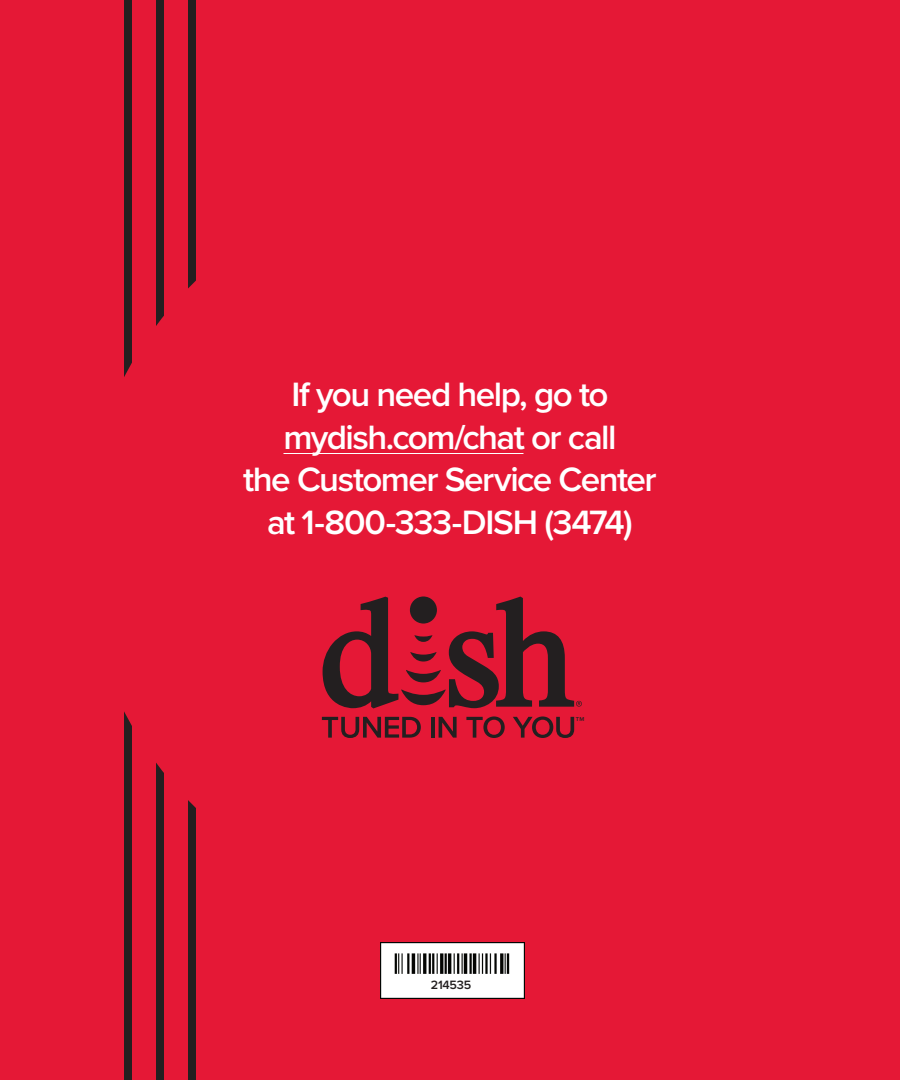
<style>
.page{position:relative;width:900px;height:1080px;background:#e51836}
.page>*{position:absolute;margin:0;border:0;box-sizing:border-box;transform-origin:0 0}
.t1{font:600 35px/42.5px "Proxima Nova";letter-spacing:-.045em;color:#fff;text-align:center}
.t2{font:600 12.5px "Proxima Nova";letter-spacing:-.02em;color:#231f20}
.t3{font:600 5.75px "Proxima Nova";color:#231f20}
</style>
<div class="page">
<div style="left:189px;top:0;width:7px;height:1080px;background:#231f20"></div>
<div style="left:156px;top:0;width:8px;height:1080px;background:#231f20"></div>
<div style="left:124px;top:0;width:7px;height:1080px;background:#231f20"></div>
<div style="left:84px;top:178px;width:732px;height:732px;background:#e51836;border-radius:50%"></div>
<hr style="left:283px;top:453px;width:240px;height:1px;background:#fff">
<img style="left:380px;top:943px;width:144px;height:56px">
<svg style="left:323px;top:597px;width:259px;height:111px"></svg>
<svg style="left:322px;top:717px;width:99px;height:21px"></svg>
<hr style="left:431px;top:717px;width:4px;height:21px;background:#231f20">
<svg style="left:439px;top:717px;width:18px;height:21px"></svg>
<svg style="left:466px;top:716px;width:39px;height:22px"></svg>
<svg style="left:513px;top:716px;width:61px;height:22px"></svg>
<p class="t1" style="left:243px;top:372px;width:415px">If you need help, go to mydish.com/chat or call<br>the Customer Service Center at 1-800-333-DISH (3474)</p>
<p class="t2" style="left:431px;top:976px;width:42px">214535</p>
<p class="t3" style="left:576px;top:715px;width:10px">TM</p>
</div>
